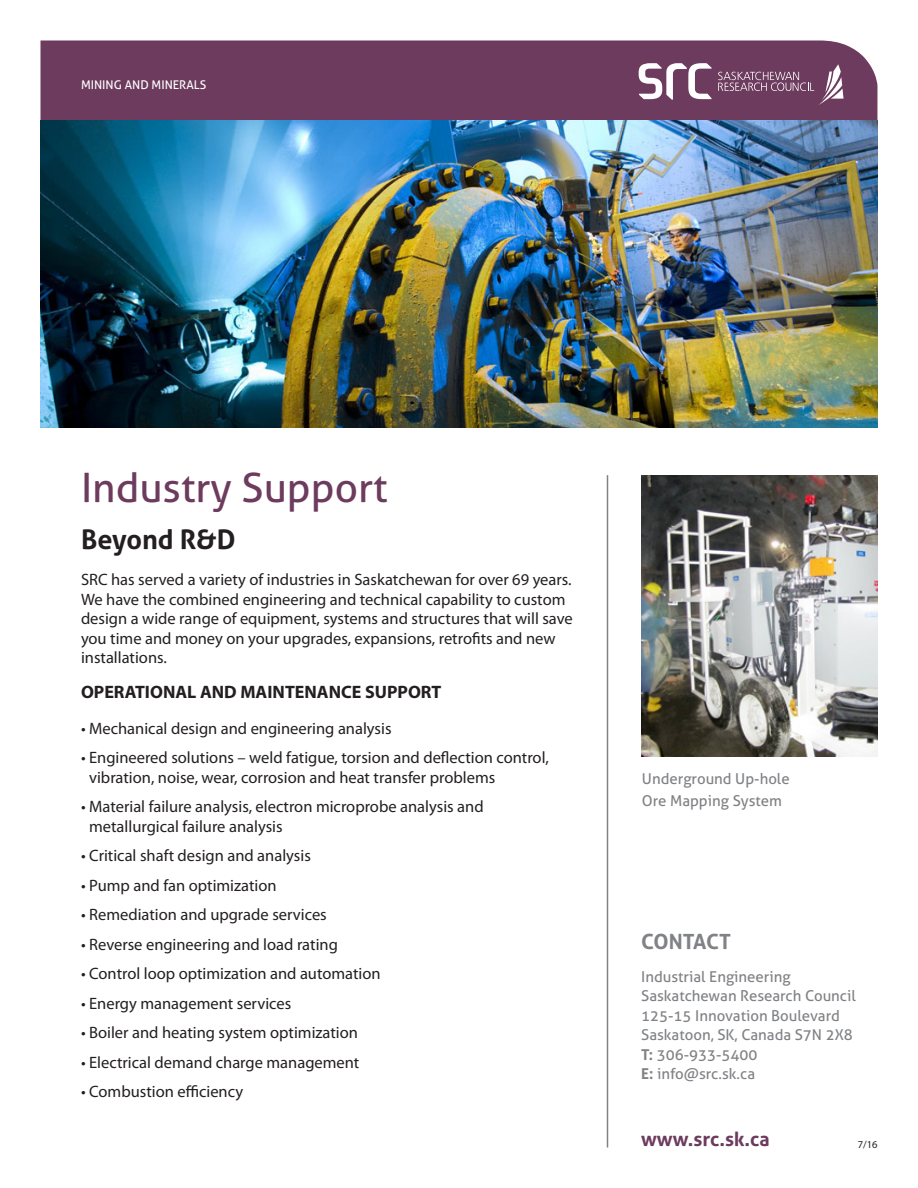
<style>
.page{position:relative;width:918px;height:1188px;background:#fff}
.page>*{position:absolute;margin:0;border:0;box-sizing:border-box;transform-origin:0 0}
.t1{font:40.5px "Aller";color:#6c3b5d}
.t2{font:700 27px "Aller";color:#231f20}
.t3{font:700 21px "Aller";letter-spacing:-.015em;color:#808285}
.t4{font:700 19.5px "Aller";color:#6c3b5d}
.t5{font:700 18px "Myriad Pro";color:#231f20}
.t6{font:16.5px/19.5px "Myriad Pro";color:#231f20}
.t7{font:15px/19.5px "Aller";color:#808285}
.t8{font:12px "Aller";color:#fff}
.t9{font:10.5px "Myriad Pro";color:#231f20}
.s1{font-weight:700}
</style>
<div class="page">
<div style="left:41px;top:41px;width:837px;height:79px;background:#6c3b5d"></div>
<img style="left:40px;top:120px;width:838px;height:308px">
<hr style="left:607px;top:475px;width:1px;height:673px;background:#808285">
<svg style="left:639px;top:63px;width:73px;height:37px"></svg>
<svg style="left:718px;top:64px;width:126px;height:41px"></svg>
<img style="left:641px;top:476px;width:237px;height:281px">
<p class="t8" style="left:81px;top:77px;width:127px">MINING AND MINERALS</p>
<h1 class="t1" style="left:81px;top:463px;width:308px">Industry Support</h1>
<h2 class="t2" style="left:81px;top:523px;width:156px">Beyond R&amp;D</h2>
<p class="t6" style="left:81px;top:570px;width:493px">SRC has served a variety of industries in Saskatchewan for over 69 years.<br>We have the combined engineering and technical capability to custom design a wide range of equipment, systems and structures that will save you time and money on your upgrades, expansions, retrofits and new installations.</p>
<p class="t5" style="left:81px;top:681px;width:362px">OPERATIONAL AND MAINTENANCE SUPPORT</p>
<p class="t6" style="left:81px;top:718px;width:312px">• Mechanical design and engineering analysis</p>
<p class="t6" style="left:89px;top:748px;width:461px;text-indent:-8px">• Engineered solutions – weld fatigue, torsion and deflection control, vibration, noise, wear, corrosion and heat transfer problems</p>
<p class="t6" style="left:89px;top:797px;width:396px;text-indent:-8px">• Material failure analysis, electron microprobe analysis and metallurgical failure analysis</p>
<p class="t6" style="left:81px;top:846px;width:231px">• Critical shaft design and analysis</p>
<p class="t6" style="left:81px;top:875px;width:197px">• Pump and fan optimization</p>
<p class="t6" style="left:81px;top:905px;width:247px">• Remediation and upgrade services</p>
<p class="t6" style="left:81px;top:934px;width:258px">• Reverse engineering and load rating</p>
<p class="t6" style="left:81px;top:964px;width:301px">• Control loop optimization and automation</p>
<p class="t6" style="left:81px;top:993px;width:212px">• Energy management services</p>
<p class="t6" style="left:81px;top:1023px;width:279px">• Boiler and heating system optimization</p>
<p class="t6" style="left:81px;top:1052px;width:280px">• Electrical demand charge management</p>
<p class="t6" style="left:81px;top:1082px;width:164px">• Combustion efficiency</p>
<p class="t7" style="left:642px;top:767px;width:149px;line-height:22.5px">Underground Up-hole<br>Ore Mapping System</p>
<p class="t3" style="left:641px;top:928px;width:91px">CONTACT</p>
<p class="t7" style="left:641px;top:966px;width:216px">Industrial Engineering<br>Saskatchewan Research Council<br>125-15 Innovation Boulevard<br>Saskatoon, SK, Canada S7N 2X8<br><span class="s1">T:</span> 306-933-5400<br><span class="s1">E:</span> info@src.sk.ca</p>
<p class="t4" style="left:641px;top:1127px;width:130px">www.src.sk.ca</p>
<p class="t9" style="left:858px;top:1138px;width:21px">7/16</p>
</div>
